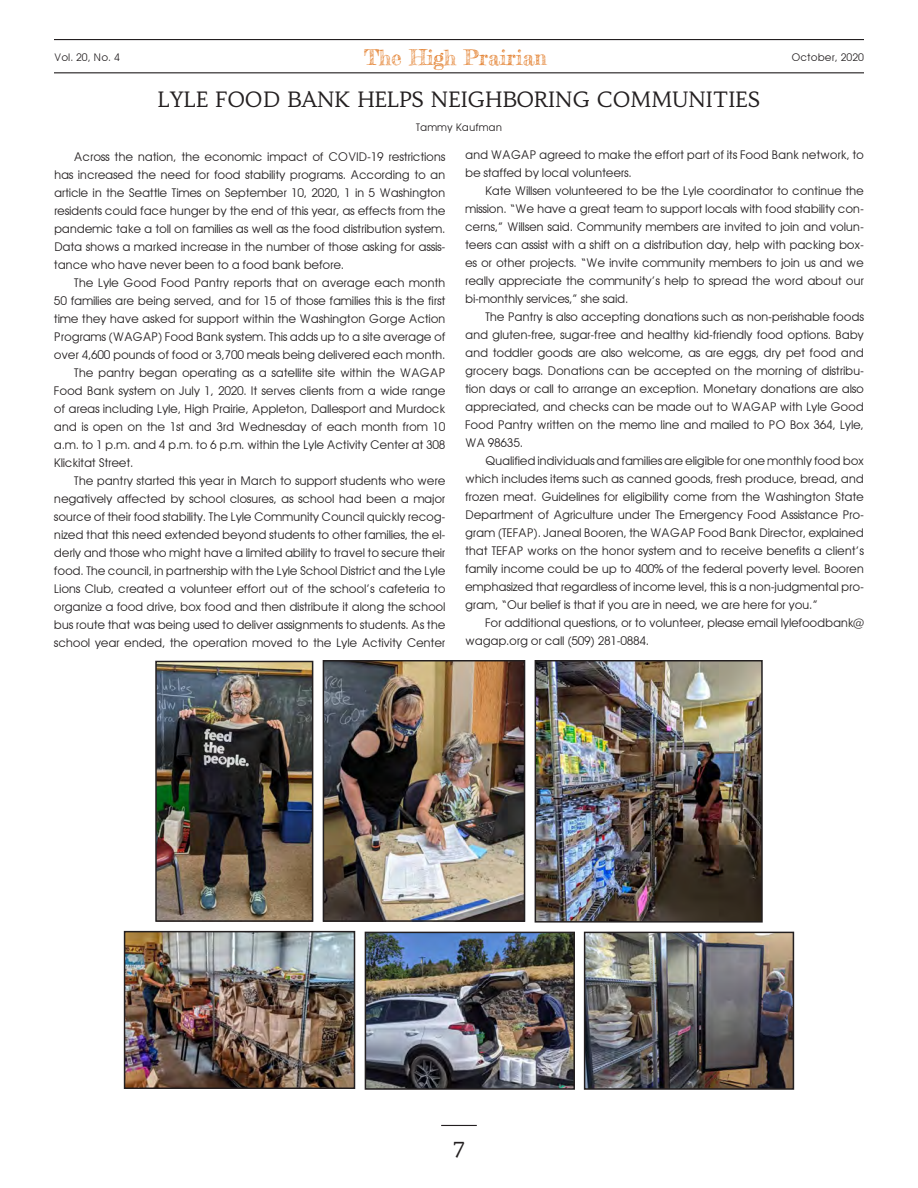
<style>
.page{position:relative;width:918px;height:1188px;background:#fff}
.page>*{position:absolute;margin:0;border:0;box-sizing:border-box;transform-origin:0 0}
.Headline{font:21px "Habibi";color:#231f20}
.t1{font:21px "Frederickathe Great";color:#e27b26}
.t2{font:12px/18px "Avant Garde";letter-spacing:-.025em;color:#231f20;text-align:justify}
.byline{font:10.5px "Avant Garde";color:#231f20}
</style>
<div class="page">
<hr style="left:54px;top:72px;width:810px;height:1px;background:#231f20">
<hr style="left:54px;top:39px;width:810px;height:1px;background:#231f20">
<hr style="left:441px;top:1125px;width:36px;height:1px;background:#231f20">
<img style="left:158px;top:664px;width:152px;height:255px">
<div style="left:155px;top:661px;width:158px;height:261px;border:2px solid #231f20"></div>
<img style="left:326px;top:663px;width:196px;height:256px">
<div style="left:323px;top:660px;width:202px;height:262px;border:2px solid #231f20"></div>
<img style="left:538px;top:663px;width:222px;height:257px">
<div style="left:535px;top:660px;width:228px;height:263px;border:2px solid #231f20"></div>
<img style="left:127px;top:934px;width:225px;height:152px">
<div style="left:124px;top:931px;width:231px;height:158px;border:2px solid #231f20"></div>
<img style="left:368px;top:935px;width:204px;height:152px">
<div style="left:365px;top:932px;width:210px;height:158px;border:2px solid #231f20"></div>
<img style="left:587px;top:935px;width:204px;height:152px">
<div style="left:584px;top:932px;width:210px;height:158px;border:2px solid #231f20"></div>
<p class="byline" style="left:54px;top:51px;width:67px">Vol. 20, No. 4</p>
<h1 class="t1" style="left:364px;top:44px;width:184px">The High Prairian</h1>
<p class="byline" style="left:791px;top:51px;width:74px">October, 2020</p>
<p class="Headline" style="left:158px;top:86px;width:604px">LYLE FOOD BANK HELPS NEIGHBORING COMMUNITIES</p>
<p class="byline" style="left:416px;top:121px;width:88px">Tammy Kaufman</p>
<p class="t2" style="left:465px;top:146px;width:400px">and WAGAP agreed to make the effort part of its Food Bank network, to be staffed by local volunteers.</p>
<p class="t2" style="left:465px;top:182px;width:400px;text-indent:20px">Kate Willsen volunteered to be the Lyle coordinator to continue the mission. “We have a great team to support locals with food stability con&shy;cerns,” Willsen said. Community members are invited to join and volun&shy;teers can assist with a shift on a distribution day, help with packing box&shy;es or other projects. “We invite community members to join us and we really appreciate the community’s help to spread the word about our bi-monthly services,” she said.</p>
<p class="t2" style="left:465px;top:308px;width:400px;text-indent:20px">The Pantry is also accepting donations such as non-perishable foods and gluten-free, sugar-free and healthy kid-friendly food options. Baby and toddler goods are also welcome, as are eggs, dry pet food and grocery bags. Donations can be accepted on the morning of distribu&shy;tion days or call to arrange an exception. Monetary donations are also appreciated, and checks can be made out to WAGAP with Lyle Good Food Pantry written on the memo line and mailed to PO Box 364, Lyle, WA 98635.</p>
<p class="t2" style="left:465px;top:452px;width:400px;text-indent:20px">Qualified individuals and families are eligible for one monthly food box which includes items such as canned goods, fresh produce, bread, and frozen meat. Guidelines for eligibility come from the Washington State Department of Agriculture under The Emergency Food Assistance Pro&shy;gram (TEFAP). Janeal Booren, the WAGAP Food Bank Director, explained that TEFAP works on the honor system and to receive benefits a client’s family income could be up to 400% of the federal poverty level. Booren emphasized that regardless of income level, this is a non-judgmental pro&shy;gram, “Our belief is that if you are in need, we are here for you.”</p>
<p class="t2" style="left:465px;top:614px;width:400px;text-indent:20px">For additional questions, or to volunteer, please email lylefoodbank@ wagap.org or call (509) 281-0884.</p>
<p class="t2" style="left:54px;top:148px;width:393px;text-indent:20px">Across the nation, the economic impact of COVID-19 restrictions has increased the need for food stability programs. According to an article in the Seattle Times on September 10, 2020, 1 in 5 Washington residents could face hunger by the end of this year, as effects from the pandemic take a toll on families as well as the food distribution system.<br>Data shows a marked increase in the number of those asking for assis&shy;tance who have never been to a food bank before.</p>
<p class="t2" style="left:54px;top:274px;width:393px;text-indent:20px">The Lyle Good Food Pantry reports that on average each month 50 families are being served, and for 15 of those families this is the first time they have asked for support within the Washington Gorge Action Programs (WAGAP) Food Bank system. This adds up to a site average of over 4,600 pounds of food or 3,700 meals being delivered each month.</p>
<p class="t2" style="left:54px;top:364px;width:393px;text-indent:20px">The pantry began operating as a satellite site within the WAGAP Food Bank system on July 1, 2020. It serves clients from a wide range of areas including Lyle, High Prairie, Appleton, Dallesport and Murdock and is open on the 1st and 3rd Wednesday of each month from 10 a.m. to 1 p.m. and 4 p.m. to 6 p.m. within the Lyle Activity Center at 308<br>Klickitat Street.</p>
<p class="t2" style="left:54px;top:472px;width:393px;text-indent:20px">The pantry started this year in March to support students who were negatively affected by school closures, as school had been a major source of their food stability. The Lyle Community Council quickly recog&shy;nized that this need extended beyond students to other families, the el&shy;derly and those who might have a limited ability to travel to secure their food. The council, in partnership with the Lyle School District and the Lyle Lions Club, created a volunteer effort out of the school’s cafeteria to organize a food drive, box food and then distribute it along the school bus route that was being used to deliver assignments to students. As the school year ended, the operation moved to the Lyle Activity Center</p>
<p class="Headline" style="left:452px;top:1131px;width:16px">7</p>
</div>
